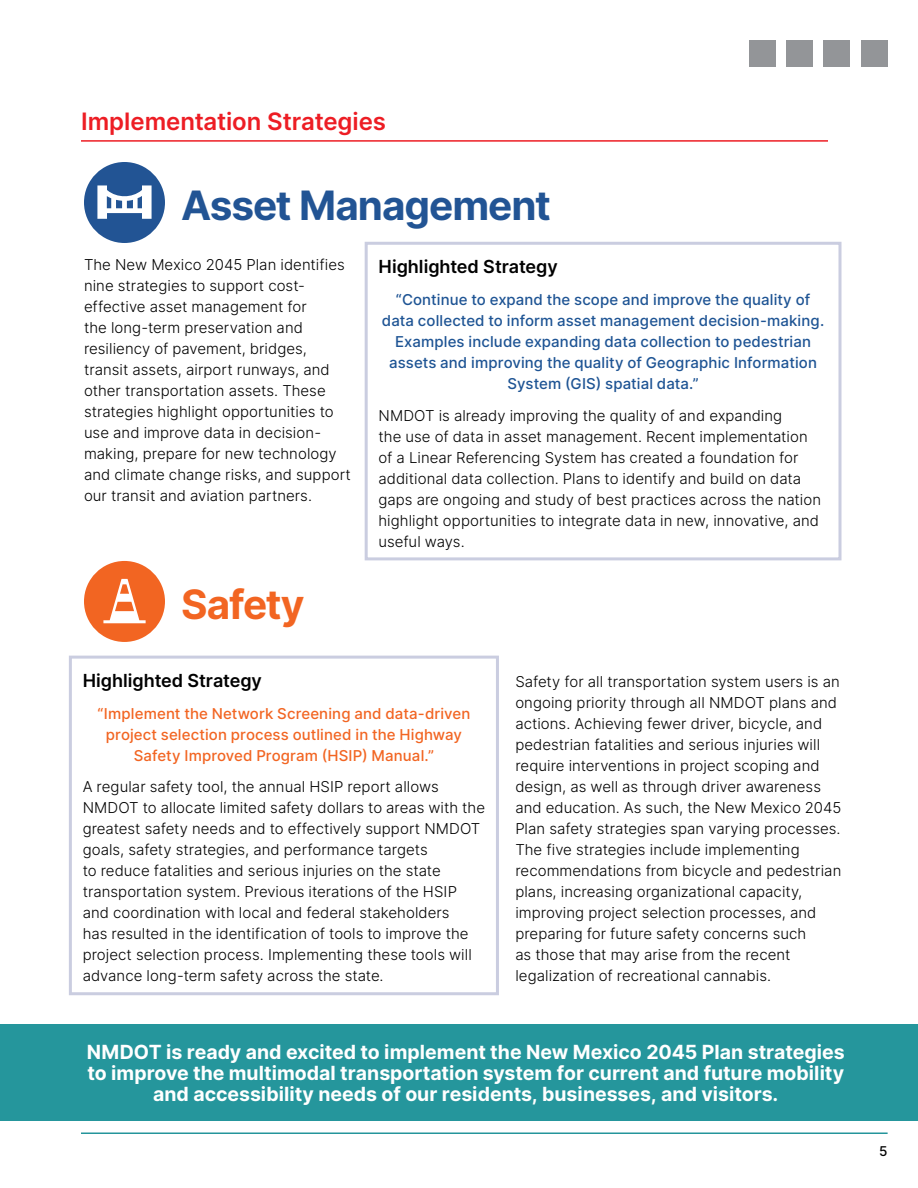
<style>
.page{position:relative;width:918px;height:1188px;background:#fff}
.page>*{position:absolute;margin:0;border:0;box-sizing:border-box;transform-origin:0 0}
.t1{font:700 40.5px "Inter";letter-spacing:-.025em;color:#225494}
.t2{font:700 40.5px "Inter";letter-spacing:-.03em;color:#f26522}
.t3{font:600 24px "Inter";letter-spacing:-.005em;color:#ed1d24}
.t4{font:700 19.5px/21px "Inter";color:#fff;text-align:center}
.t5{font:600 18px "Inter";color:#000}
.t6{font:300 15px/21px "Inter";letter-spacing:.005em;color:#000}
.t7{font:500 15px/21px "Inter";letter-spacing:.005em;color:#1e5494;text-align:center}
.t8{font:500 15px/21px "Inter";letter-spacing:.005em;color:#f26522;text-align:center}
.t9{font:500 13.5px "Inter";color:#000}
</style>
<div class="page">
<div style="left:84px;top:162px;width:81px;height:81px;background:#225494;border-radius:50%"></div>
<svg style="left:97px;top:185px;width:55px;height:34px"></svg>
<div style="left:365px;top:242px;width:477px;height:318px;border:3px solid #cacde0"></div>
<div style="left:84px;top:561px;width:81px;height:81px;background:#f26522;border-radius:50%"></div>
<svg style="left:103px;top:579px;width:43px;height:44px"></svg>
<div style="left:69px;top:656px;width:430px;height:339px;border:3px solid #cacde0"></div>
<div style="left:0;top:1024px;width:918px;height:96px;background:#25969c"></div>
<hr style="left:81px;top:140px;width:747px;height:2px;background:#ed1d24">
<hr style="left:81px;top:1132px;width:807px;height:2px;background:#24959b">
<div style="left:861px;top:40px;width:27px;height:28px;background:#939598"></div>
<div style="left:824px;top:40px;width:26px;height:28px;background:#939598"></div>
<div style="left:786px;top:40px;width:27px;height:28px;background:#939598"></div>
<div style="left:749px;top:40px;width:27px;height:28px;background:#939598"></div>
<h2 class="t3" style="left:81px;top:104px;width:306px">Implementation Strategies</h2>
<h1 class="t1" style="left:181px;top:176px;width:371px">Asset Management</h1>
<p class="t6" style="left:84px;top:254px;width:268px">The New Mexico 2045 Plan identifies nine strategies to support cost&shy;effective asset management for<br>the long-term preservation and resiliency of pavement, bridges, transit assets, airport runways, and other transportation assets. These strategies highlight opportunities to use and improve data in decision&shy;making, prepare for new technology and climate change risks, and support our transit and aviation partners.</p>
<p class="t5" style="left:378px;top:253px;width:181px">Highlighted Strategy</p>
<p class="t7" style="left:382px;top:289px;width:444px">“Continue to expand the scope and improve the quality of data collected to inform asset management decision-making.<br>Examples include expanding data collection to pedestrian assets and improving the quality of Geographic Information System (GIS) spatial data.”</p>
<p class="t6" style="left:378px;top:404px;width:444px">NMDOT is already improving the quality of and expanding<br>the use of data in asset management. Recent implementation of a Linear Referencing System has created a foundation for additional data collection. Plans to identify and build on data gaps are ongoing and study of best practices across the nation highlight opportunities to integrate data in new, innovative, and useful ways.</p>
<h1 class="t2" style="left:181px;top:575px;width:125px">Safety</h1>
<p class="t5" style="left:83px;top:667px;width:181px">Highlighted Strategy</p>
<p class="t8" style="left:98px;top:702px;width:374px">“Implement the Network Screening and data-driven project selection process outlined in the Highway<br>Safety Improved Program (HSIP) Manual.”</p>
<p class="t6" style="left:83px;top:776px;width:404px">A regular safety tool, the annual HSIP report allows NMDOT to allocate limited safety dollars to areas with the greatest safety needs and to effectively support NMDOT goals, safety strategies, and performance targets<br>to reduce fatalities and serious injuries on the state transportation system. Previous iterations of the HSIP and coordination with local and federal stakeholders<br>has resulted in the identification of tools to improve the project selection process. Implementing these tools will advance long-term safety across the state.</p>
<p class="t6" style="left:515px;top:671px;width:328px">Safety for all transportation system users is an ongoing priority through all NMDOT plans and actions. Achieving fewer driver, bicycle, and pedestrian fatalities and serious injuries will require interventions in project scoping and design, as well as through driver awareness and education. As such, the New Mexico 2045<br>Plan safety strategies span varying processes.<br>The five strategies include implementing recommendations from bicycle and pedestrian plans, increasing organizational capacity, improving project selection processes, and preparing for future safety concerns such<br>as those that may arise from the recent legalization of recreational cannabis.</p>
<h3 class="t4" style="left:87px;top:1041px;width:759px">NMDOT is ready and excited to implement the New Mexico 2045 Plan strategies to improve the multimodal transportation system for current and future mobility and accessibility needs of our residents, businesses, and visitors.</h3>
<p class="t9" style="left:879px;top:1142px;width:10px">5</p>
</div>
